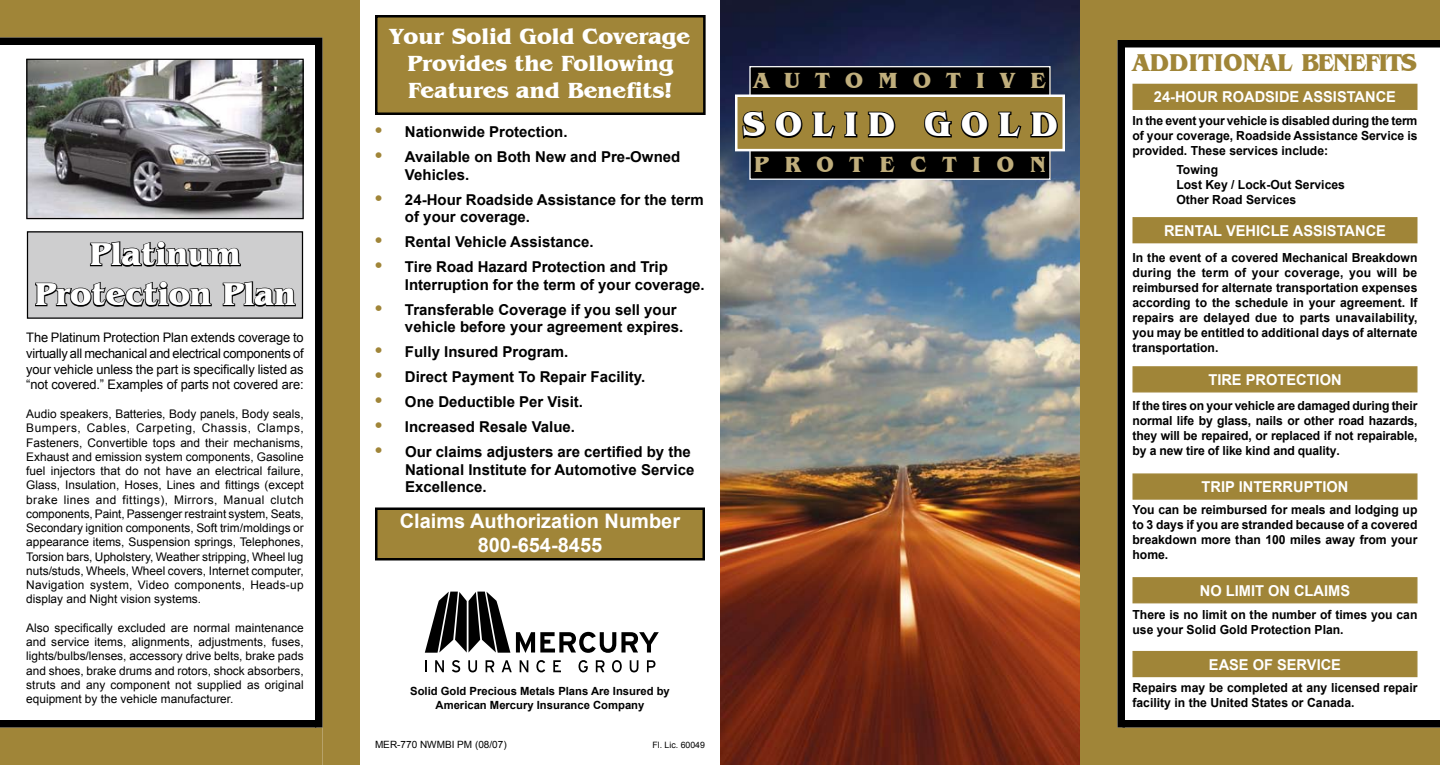
<style>
.page{position:relative;width:1440px;height:765px;background:#fff}
.page>*{position:absolute;margin:0;border:0;box-sizing:border-box;transform-origin:0 0}
.t1{font:700 35px "Benguiat IT Cby BT";color:#fff}
.t2{font:700 32.5px/40px "Benguiat IT Cby BT";color:#fff;text-align:center}
.t3{font:700 25px "Benguiat IT Cby BT";color:#a08538}
.t4{font:700 22.5px/27px "Benguiat IT Cby BT";color:#fff;text-align:center}
.t5{font:700 22.5px "Benguiat IT Cby BT";letter-spacing:.65em;color:#c0ae7c;scale:1.04 1}
.t6{font:700 22.5px "Benguiat IT Cby BT";letter-spacing:.7em;color:#c0ae7c}
.t7{font:700 20px/24px "Arial";color:#fff;text-align:center}
.t8{font:700 15px/17.5px "Arial";color:#000}
.t9{font:700 15px "Arial";color:#fff}
.t10{font:13.12px/15.8px "Arial";letter-spacing:-.01em;color:#000;text-align:justify}
.t11{font:700 12.5px/15px "Arial";color:#000;text-align:justify}
.t12{font:11.88px/14.2px "Arial";color:#000;text-align:justify}
.t13{font:700 11.25px/13.5px "Arial";color:#000;text-align:center}
.t14{font:10px "Arial";color:#000}
.t15{font:8.75px "Arial";color:#000}
.s1{font-size:20px;color:#a08538}
</style>
<div class="page">
<img style="left:720px;top:0;width:360px;height:765px">
<div style="left:0;top:0;width:360px;height:38px;background:#a08538"></div>
<div style="left:322px;top:0;width:38px;height:765px;background:#a08538"></div>
<div style="left:0;top:728px;width:322px;height:37px;background:#a08538"></div>
<div style="left:1115px;top:0;width:325px;height:40px;background:#a08538"></div>
<div style="left:1080px;top:0;width:38px;height:765px;background:#a08538"></div>
<div style="left:1115px;top:728px;width:325px;height:37px;background:#a08538"></div>
<div style="left:1122px;top:40px;width:318px;height:8px;background:#000"></div>
<div style="left:1118px;top:40px;width:7px;height:688px;background:#000"></div>
<div style="left:1122px;top:720px;width:318px;height:8px;background:#000"></div>
<div style="left:0;top:720px;width:316px;height:8px;background:#000"></div>
<div style="left:315px;top:38px;width:7px;height:690px;background:#000"></div>
<div style="left:0;top:38px;width:315px;height:7px;background:#000"></div>
<div style="left:750px;top:67px;width:300px;height:112px;background:#000"></div>
<div style="left:749px;top:66px;width:302px;height:114px;border:1px solid #fff"></div>
<div style="left:735px;top:94px;width:330px;height:57px;background:#a08538;border:2px solid #fff"></div>
<svg style="left:742px;top:110px;width:24px;height:29px"></svg>
<svg style="left:774px;top:111px;width:29px;height:27px"></svg>
<svg style="left:812px;top:111px;width:24px;height:28px"></svg>
<svg style="left:844px;top:111px;width:14px;height:27px"></svg>
<svg style="left:867px;top:111px;width:29px;height:27px"></svg>
<svg style="left:924px;top:110px;width:28px;height:28px"></svg>
<svg style="left:960px;top:111px;width:29px;height:27px"></svg>
<svg style="left:998px;top:111px;width:24px;height:28px"></svg>
<svg style="left:1030px;top:111px;width:28px;height:27px"></svg>
<div style="left:376px;top:16px;width:328px;height:98px;background:#a08538"></div>
<div style="left:375px;top:15px;width:331px;height:100px;border:2px solid #000"></div>
<div style="left:376px;top:509px;width:328px;height:50px;background:#a08538"></div>
<div style="left:375px;top:508px;width:330px;height:52px;border:2px solid #000"></div>
<div style="left:28px;top:232px;width:274px;height:86px;background:#cececf"></div>
<div style="left:27px;top:231px;width:276px;height:88px;border:1px solid #000"></div>
<div style="left:1132px;top:577px;width:286px;height:26px;background:#a08538;border:1px solid #a08538"></div>
<div style="left:1132px;top:473px;width:286px;height:27px;background:#a08538;border:1px solid #a08538"></div>
<div style="left:1132px;top:366px;width:286px;height:26px;background:#a08538;border:1px solid #a08538"></div>
<div style="left:1133px;top:84px;width:284px;height:25px;background:#a08538"></div>
<div style="left:1132px;top:84px;width:286px;height:26px;border:1px solid #a08538"></div>
<div style="left:1133px;top:218px;width:284px;height:25px;background:#a08538"></div>
<div style="left:1132px;top:217px;width:286px;height:26px;border:1px solid #a08538"></div>
<div style="left:1132px;top:651px;width:286px;height:26px;background:#a08538"></div>
<svg style="left:34px;top:219px;width:263px;height:88px"></svg>
<img style="left:28px;top:61px;width:274px;height:156px">
<div style="left:26px;top:59px;width:278px;height:160px;border:1px solid #000"></div>
<svg style="left:516px;top:632px;width:143px;height:21px"></svg>
<svg style="left:425px;top:660px;width:2px;height:12px"></svg>
<svg style="left:435px;top:660px;width:9px;height:12px"></svg>
<svg style="left:452px;top:660px;width:8px;height:12px"></svg>
<svg style="left:468px;top:660px;width:9px;height:12px"></svg>
<svg style="left:486px;top:660px;width:8px;height:12px"></svg>
<svg style="left:502px;top:660px;width:10px;height:12px"></svg>
<svg style="left:520px;top:660px;width:8px;height:12px"></svg>
<svg style="left:536px;top:660px;width:9px;height:12px"></svg>
<svg style="left:553px;top:660px;width:8px;height:12px"></svg>
<svg style="left:579px;top:660px;width:9px;height:12px"></svg>
<svg style="left:596px;top:660px;width:9px;height:12px"></svg>
<svg style="left:612px;top:660px;width:10px;height:12px"></svg>
<svg style="left:630px;top:660px;width:8px;height:12px"></svg>
<svg style="left:647px;top:660px;width:8px;height:12px"></svg>
<svg style="left:425px;top:592px;width:85px;height:61px"></svg>
<h2 class="t2" style="left:34px;top:234px;width:263px">Platinum<br>Protection Plan</h2>
<p class="t10" style="left:26px;top:330px;width:279px">The Platinum Protection Plan extends coverage to virtually all mechanical and electrical components of your vehicle unless the part is specifically listed as “not covered.” Examples of parts not covered are:</p>
<p class="t12" style="left:26px;top:407px;width:279px">Audio speakers, Batteries, Body panels, Body seals, Bumpers, Cables, Carpeting, Chassis, Clamps, Fasteners, Convertible tops and their mechanisms, Exhaust and emission system components, Gasoline fuel injectors that do not have an electrical failure, Glass, Insulation, Hoses, Lines and fittings (except brake lines and fittings), Mirrors, Manual clutch components, Paint, Passenger restraint system, Seats, Secondary ignition components, Soft trim/moldings or appearance items, Suspension springs, Telephones, Torsion bars, Upholstery, Weather stripping, Wheel lug nuts/studs, Wheels, Wheel covers, Internet computer, Navigation system, Video components, Heads-up display and Night vision systems.</p>
<p class="t12" style="left:26px;top:621px;width:279px">Also specifically excluded are normal maintenance and service items, alignments, adjustments, fuses, lights/bulbs/lenses, accessory drive belts, brake pads and shoes, brake drums and rotors, shock absorbers, struts and any component not supplied as original equipment by the vehicle manufacturer.</p>
<h3 class="t4" style="left:390px;top:23px;width:302px">Your Solid Gold Coverage<br>Provides the Following<br>Features and Benefits!</h3>
<p class="t8" style="left:375px;top:124px;width:194px"><span class="s1">•</span> Nationwide Protection.</p>
<p class="t8" style="left:405px;top:149px;width:277px;text-indent:-30px"><span class="s1">•</span> Available on Both New and Pre-Owned<br>Vehicles.</p>
<p class="t8" style="left:405px;top:191px;width:300px;text-indent:-30px"><span class="s1">•</span> 24-Hour Roadside Assistance for the term of your coverage.</p>
<p class="t8" style="left:375px;top:234px;width:220px"><span class="s1">•</span> Rental Vehicle Assistance.</p>
<p class="t8" style="left:405px;top:259px;width:301px;text-indent:-30px"><span class="s1">•</span> Tire Road Hazard Protection and Trip<br>Interruption for the term of your coverage.</p>
<p class="t8" style="left:405px;top:301px;width:280px;text-indent:-30px"><span class="s1">•</span> Transferable Coverage if you sell your vehicle before your agreement expires.</p>
<p class="t8" style="left:375px;top:344px;width:195px"><span class="s1">•</span> Fully Insured Program.</p>
<p class="t8" style="left:375px;top:369px;width:272px"><span class="s1">•</span> Direct Payment To Repair Facility.</p>
<p class="t8" style="left:375px;top:394px;width:210px"><span class="s1">•</span> One Deductible Per Visit.</p>
<p class="t8" style="left:375px;top:419px;width:202px"><span class="s1">•</span> Increased Resale Value.</p>
<p class="t8" style="left:405px;top:444px;width:291px;text-indent:-30px"><span class="s1">•</span> Our claims adjusters are certified by the<br>National Institute for Automotive Service<br>Excellence.</p>
<h3 class="t7" style="left:400px;top:510px;width:282px">Claims Authorization Number<br>800-654-8455</h3>
<h3 class="t5" style="left:754px;top:67px;width:282px">AUTOMOTIVE</h3>
<h1 class="t1" style="left:742px;top:103px;width:317px">S O L I D G O L D</h1>
<h3 class="t6" style="left:754px;top:151px;width:294px">PROTECTION</h3>
<p class="t13" style="left:410px;top:685px;width:261px">Solid Gold Precious Metals Plans Are Insured by<br>American Mercury Insurance Company</p>
<p class="t14" style="left:375px;top:738px;width:133px">MER-770 NWMBI PM (08/07)</p>
<p class="t15" style="left:652px;top:740px;width:54px">Fl. Lic. 60049</p>
<h3 class="t3" style="left:1133px;top:48px;width:286px">ADDITIONAL BENEFITS</h3>
<p class="t9" style="left:1154px;top:87px;width:244px">24-HOUR ROADSIDE ASSISTANCE</p>
<p class="t11" style="left:1132px;top:114px;width:287px">In the event your vehicle is disabled during the term of your coverage, Roadside Assistance Service is provided. These services include:</p>
<p class="t11" style="left:1176px;top:163px;width:170px;text-align:left">Towing<br>Lost Key / Lock-Out Services<br>Other Road Services</p>
<p class="t9" style="left:1164px;top:221px;width:223px">RENTAL VEHICLE ASSISTANCE</p>
<p class="t11" style="left:1132px;top:251px;width:287px">In the event of a covered Mechanical Breakdown during the term of your coverage, you will be reimbursed for alternate transportation expenses according to the schedule in your agreement. If repairs are delayed due to parts unavailability, you may be entitled to additional days of alternate transportation.</p>
<p class="t9" style="left:1208px;top:370px;width:135px">TIRE PROTECTION</p>
<p class="t11" style="left:1132px;top:398px;width:287px">If the tires on your vehicle are damaged during their normal life by glass, nails or other road hazards, they will be repaired, or replaced if not repairable, by a new tire of like kind and quality.</p>
<p class="t9" style="left:1202px;top:477px;width:148px">TRIP INTERRUPTION</p>
<p class="t11" style="left:1132px;top:503px;width:287px">You can be reimbursed for meals and lodging up to 3 days if you are stranded because of a covered breakdown more than 100 miles away from your home.</p>
<p class="t9" style="left:1200px;top:581px;width:152px">NO LIMIT ON CLAIMS</p>
<p class="t11" style="left:1132px;top:608px;width:287px">There is no limit on the number of times you can use your Solid Gold Protection Plan.</p>
<p class="t9" style="left:1209px;top:654px;width:134px">EASE OF SERVICE</p>
<p class="t11" style="left:1132px;top:680px;width:287px">Repairs may be completed at any licensed repair facility in the United States or Canada.</p>
</div>
